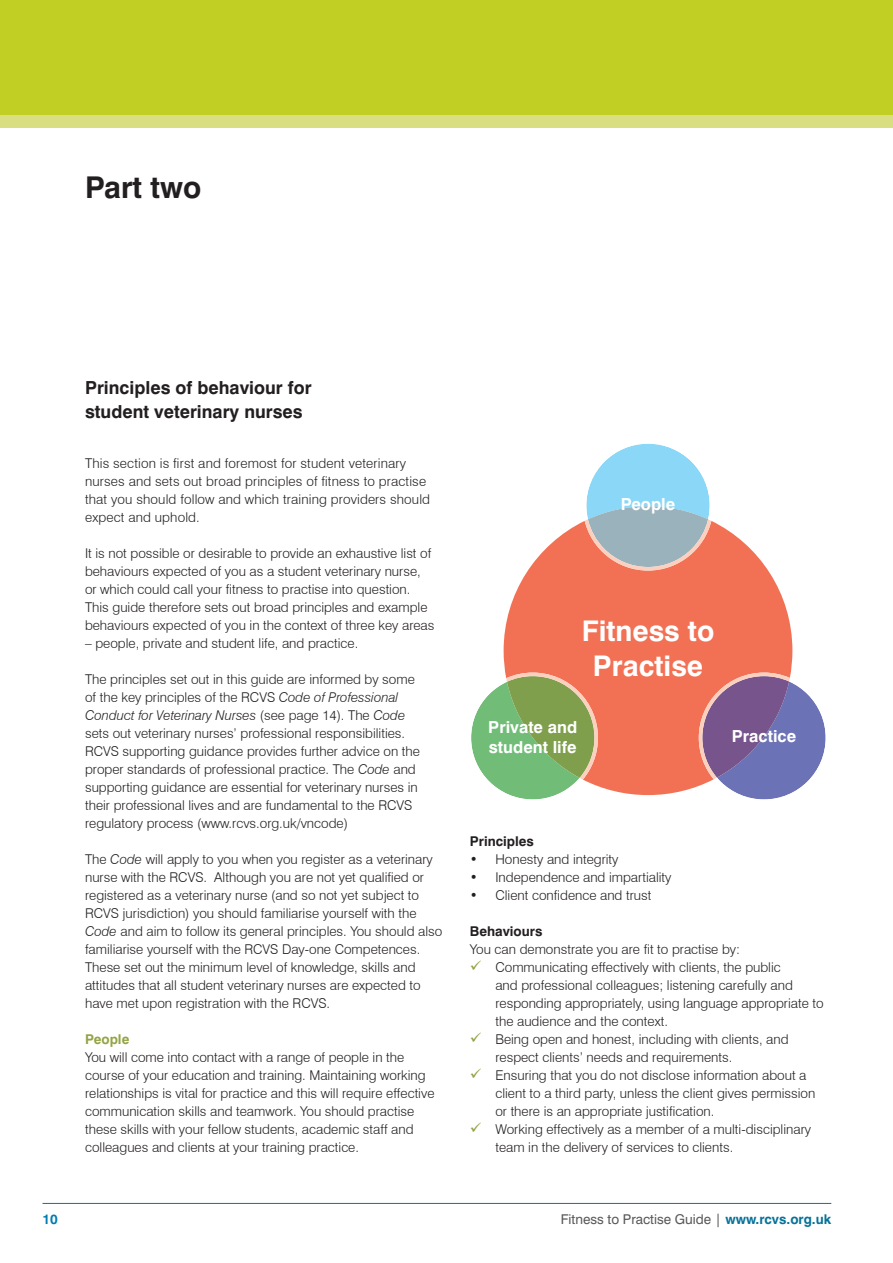
<style>
.page{position:relative;width:893px;height:1263px;background:#fff}
.page>*{position:absolute;margin:0;border:0;box-sizing:border-box;transform-origin:0 0}
.t1{font:700 30px "Swiss 721 BT";color:#231f20}
.t2{font:700 28.5px/34.2px "Swiss 721 BT";color:#fff;text-align:center}
.t3{font:700 18px/24px "Swiss 721 BT";color:#231f20}
.t4{font:700 16.65px/20px "Swiss 721 BT";color:#fff}
.t5{font:300 13.5px/18px "Swiss 721 BT";color:#231f20}
.t6{font:13.5px "Swiss 721 BT";color:#57585a}
.t7{font:700 13.5px "Swiss 721 BT";color:#231f20}
.t8{font:700 13.5px "Swiss 721 BT";color:#93a445}
.t9{font:700 13.5px "Swiss 721 BT";color:#007cb1}
.s1{font-style:italic}
.s2{color:#93a445}
.s3{font-weight:700;color:#077399}
</style>
<div class="page">
<div style="left:0;top:0;width:893px;height:128px;background:#c1ce23"></div>
<div style="left:0;top:115px;width:893px;height:13px;background:#d8de81"></div>
<hr style="left:43px;top:1203px;width:788px;height:1px;background:#077399">
<svg style="left:504px;top:521px;width:288px;height:274px;background:#f38269"></svg>
<svg style="left:699px;top:672px;width:127px;height:128px;background:#9682ac"></svg>
<svg style="left:471px;top:672px;width:127px;height:128px;background:#9bb87e"></svg>
<svg style="left:583px;top:443px;width:130px;height:127px;background:#afc6d2"></svg>
<h1 class="t1" style="left:85px;top:169px;width:118px">Part two</h1>
<h3 class="t3" style="left:85px;top:375px;width:228px">Principles of behaviour for student veterinary nurses</h3>
<p class="t5" style="left:85px;top:454px;width:347px">This section is first and foremost for student veterinary nurses and sets out broad principles of fitness to practise that you should follow and which training providers should expect and uphold.</p>
<p class="t5" style="left:85px;top:544px;width:351px">It is not possible or desirable to provide an exhaustive list of behaviours expected of you as a student veterinary nurse, or which could call your fitness to practise into question.<br>This guide therefore sets out broad principles and example behaviours expected of you in the context of three key areas</p>
<p class="t5" style="left:85px;top:634px;width:275px">– people, private and student life, and practice.</p>
<p class="t5" style="left:85px;top:670px;width:336px">The principles set out in this guide are informed by some of the key principles of the RCVS <span class="s1">Code of Professional Conduct for Veterinary Nurses</span> (see page 14). The <span class="s1">Code </span>sets out veterinary nurses’ professional responsibilities.<br>RCVS supporting guidance provides further advice on the proper standards of professional practice. The <span class="s1">Code</span> and supporting guidance are essential for veterinary nurses in their professional lives and are fundamental to the RCVS regulatory process (www.rcvs.org.uk/vncode)</p>
<p class="t5" style="left:85px;top:850px;width:359px">The <span class="s1">Code</span> will apply to you when you register as a veterinary nurse with the RCVS. Although you are not yet qualified or registered as a veterinary nurse (and so not yet subject to RCVS jurisdiction) you should familiarise yourself with the <span class="s1">Code</span> and aim to follow its general principles. You should also familiarise yourself with the RCVS Day-one Competences.<br>These set out the minimum level of knowledge, skills and attitudes that all student veterinary nurses are expected to have met upon registration with the RCVS.</p>
<p class="t8" style="left:85px;top:1031px;width:46px">People</p>
<p class="t5" style="left:85px;top:1048px;width:351px">You will come into contact with a range of people in the course of your education and training. Maintaining working relationships is vital for practice and this will require effective communication skills and teamwork. You should practise these skills with your fellow students, academic staff and colleagues and clients at your training practice.</p>
<p class="t4" style="left:621px;top:494px;width:56px">People</p>
<h2 class="t2" style="left:582px;top:614px;width:134px">Fitness to<br>Practise</h2>
<p class="t4" style="left:488px;top:717px;width:91px">Private and student life</p>
<p class="t4" style="left:732px;top:725px;width:66px">Practice</p>
<p class="t7" style="left:470px;top:833px;width:66px">Principles</p>
<p class="t5" style="left:470px;top:850px;width:150px">• Honesty and integrity</p>
<p class="t5" style="left:470px;top:868px;width:203px">• Independence and impartiality</p>
<p class="t5" style="left:470px;top:886px;width:183px">• Client confidence and trust</p>
<p class="t7" style="left:470px;top:923px;width:74px">Behaviours</p>
<p class="t5" style="left:470px;top:940px;width:272px">You can demonstrate you are fit to practise by:</p>
<p class="t5" style="left:495px;top:958px;width:330px;text-indent:-26px"><span class="s2">✓</span> Communicating effectively with clients, the public<br>and professional colleagues; listening carefully and responding appropriately, using language appropriate to the audience and the context.</p>
<p class="t5" style="left:495px;top:1030px;width:295px;text-indent:-26px"><span class="s2">✓</span> Being open and honest, including with clients, and respect clients’ needs and requirements.</p>
<p class="t5" style="left:495px;top:1066px;width:321px;text-indent:-26px"><span class="s2">✓</span> Ensuring that you do not disclose information about a client to a third party, unless the client gives permission or there is an appropriate justification.</p>
<p class="t5" style="left:495px;top:1120px;width:317px;text-indent:-26px"><span class="s2">✓</span> Working effectively as a member of a multi-disciplinary team in the delivery of services to clients.</p>
<p class="t9" style="left:43px;top:1211px;width:17px">10</p>
<p class="t6" style="left:561px;top:1211px;width:272px">Fitness to Practise Guide | <span class="s3">www.rcvs.org.uk</span></p>
</div>
